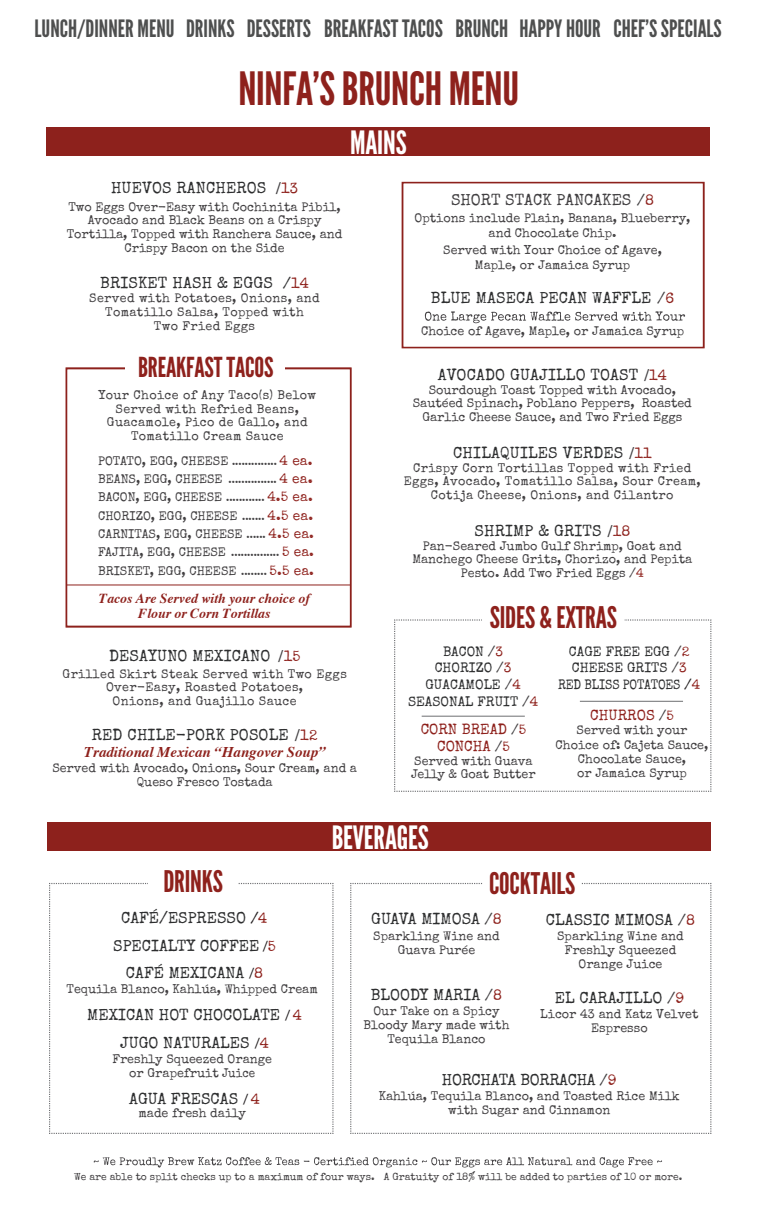
<style>
.page{position:relative;width:762px;height:1219px;background:#fff}
.page>*{position:absolute;margin:0;border:0;box-sizing:border-box;transform-origin:0 0}
.t1{font:45.83px "League Gothic";letter-spacing:-.005em;color:#8e211c}
.t2{font:32.1px "League Gothic";letter-spacing:-.005em;color:#fff}
.t3{font:29.78px "League Gothic";letter-spacing:-.005em;color:#8e211c}
.t4{font:27.45px "League Gothic";letter-spacing:-.005em;color:#8e211c}
.t5{font:23.85px "League Gothic";color:#4e4f4f}
.t6{font:16.05px/27.5px "Special Elite";color:#2d2e2f;text-align:center}
.t7{font:16.05px "Special Elite";color:#413f41}
.t8{font:16.05px "Special Elite";letter-spacing:-.02em;color:#2d2e2f}
.t9{font:italic 700 14.85px "Times";color:#8e211c}
.t10{font:14.85px/17.2px "Special Elite";color:#8e211c;text-align:center}
.t11{font:13.73px/16.6px "Special Elite";color:#2d2e2f;text-align:center}
.t12{font:italic 700 13.73px/14.9px "Times";color:#8e211c;text-align:center}
.t13{font:12.6px/13.7px "Special Elite";color:#413f41;text-align:center}
.t14{font:12.6px/13.7px "Special Elite";letter-spacing:.025em;color:#413f41;text-align:center}
.t15{font:10.27px "Special Elite";color:#413f41}
.s1{font-family:"League Gothic";font-size:14.85px;color:#413f41}
.s2{font-size:14.85px;color:#8e211c}
.s3{font-size:14.85px}
.s4{font-size:9.15px}
.s5{font-size:13.73px;color:#8e211c}
.s6{font-size:14.85px;color:#413f41}
.s7{color:#8e211c}
.s8{color:#413f41}
.s9{color:#211d1e}
.s10{font-size:13.73px;color:#413f41}
.s11{font-size:13.73px}
.s12{font-size:14.85px;color:#211d1e}
.s13{font-family:"Myriad Pro";font-size:14.85px;color:#211d1e}
</style>
<div class="page">
<svg style="left:49px;top:883px;width:285px;height:251px"></svg>
<svg style="left:350px;top:883px;width:361px;height:251px"></svg>
<svg style="left:394px;top:619px;width:317px;height:173px"></svg>
<div style="left:148px;top:860px;width:89px;height:45px;background:#fff"></div>
<div style="left:483px;top:866px;width:98px;height:35px;background:#fff"></div>
<div style="left:482px;top:590px;width:141px;height:37px;background:#fff"></div>
<div style="left:46px;top:127px;width:664px;height:29px;background:#8d211c"></div>
<svg style="left:94px;top:1157px;width:568px;height:10px"></svg>
<svg style="left:65px;top:367px;width:286px;height:260px"></svg>
<div style="left:125px;top:350px;width:159px;height:37px;background:#fff"></div>
<svg style="left:401px;top:182px;width:303px;height:166px"></svg>
<div style="left:48px;top:822px;width:662px;height:29px;background:#8d211c"></div>
<hr style="left:421px;top:715px;width:103px;height:1px;background:#6d6e71">
<hr style="left:579px;top:701px;width:103px;height:1px;background:#6d6e71">
<hr style="left:66px;top:584px;width:284px;height:1px;background:#8d211c">
<h3 class="t5" style="left:35px;top:14px;width:688px">LUNCH/DINNER MENU DRINKS DESSERTS BREAKFAST TACOS BRUNCH HAPPY HOUR CHEF’S SPECIALS</h3>
<h1 class="t1" style="left:238px;top:61px;width:282px">NINFA’S BRUNCH MENU</h1>
<h2 class="t2" style="left:350px;top:123px;width:58px">MAINS</h2>
<p class="t6" style="left:111px;top:174px;width:189px">HUEVOS RANCHEROS <span class="s1">/</span><span class="s2">13</span></p>
<p class="t13" style="left:67px;top:200px;width:277px">Two Eggs Over-Easy with Cochinita Pibil, Avocado and Black Beans on a Crispy Tortilla, Topped with Ranchera Sauce, and Crispy Bacon on the Side</p>
<p class="t6" style="left:100px;top:270px;width:210px">BRISKET HASH &amp; EGGS <span class="s3">/</span><span class="s2">14</span></p>
<p class="t14" style="left:89px;top:291px;width:232px">Served with Potatoes, Onions, and<br>Tomatillo Salsa, Topped with<br>Two Fried Eggs</p>
<h3 class="t4" style="left:138px;top:351px;width:137px">BREAKFAST TACOS</h3>
<p class="t14" style="left:98px;top:388px;width:219px">Your Choice of Any Taco(s) Below<br>Served with Refried Beans,<br>Guacamole, Pico de Gallo, and<br>Tomatillo Cream Sauce</p>
<p class="t13" style="left:98px;top:451px;width:217px;line-height:18.3px;text-align:justify">POTATO, EGG, CHEESE <span class="s4">..............</span> <span class="s5">4 ea.<br></span>BEANS, EGG, CHEESE <span class="s4">...............</span> <span class="s5">4 ea</span><span class="s2">.<br></span>BACON, EGG, CHEESE <span class="s4">............</span> <span class="s5">4.5 ea.<br></span>CHORIZO, EGG, CHEESE <span class="s4">.......</span> <span class="s5">4.5 ea.<br></span>CARNITAS, EGG, CHEESE <span class="s4">......</span> <span class="s5">4.5 ea.<br></span>FAJITA, EGG, CHEESE <span class="s4">...............</span> <span class="s5">5 ea.<br></span>BRISKET, EGG, CHEESE <span class="s4">........</span> <span class="s5">5.5 ea.</span></p>
<p class="t12" style="left:99px;top:589px;width:212px">Tacos Are Served with your choice of<br>Flour or Corn Tortillas</p>
<p class="t7" style="left:451px;top:189px;width:205px">SHORT STACK PANCAKES <span class="s3">/</span><span class="s2">8</span></p>
<p class="t13" style="left:414px;top:210px;width:277px;line-height:14.9px">Options include Plain, Banana, Blueberry, and Chocolate Chip.</p>
<p class="t13" style="left:443px;top:242px;width:220px;line-height:14.9px">Served with Your Choice of Agave,<br>Maple, or Jamaica Syrup</p>
<p class="t6" style="left:431px;top:284px;width:245px">BLUE MASECA PECAN WAFFLE <span class="s6">/</span><span class="s2">6</span></p>
<p class="t13" style="left:421px;top:324px;width:264px">Choice of Agave, Maple, or Jamaica Syrup</p>
<p class="t6" style="left:437px;top:361px;width:231px">AVOCADO GUAJILLO TOAST <span class="s1">/</span><span class="s2">14</span></p>
<p class="t13" style="left:413px;top:383px;width:280px">Sourdough Toast Topped with Avocado,<br>Sautéed Spinach, Poblano Peppers, Roasted<br>Garlic Cheese Sauce, and Two Fried Eggs</p>
<p class="t6" style="left:453px;top:439px;width:200px">CHILAQUILES VERDES <span class="s1">/</span><span class="s2">11</span></p>
<p class="t14" style="left:403px;top:461px;width:298px">Crispy Corn Tortillas Topped with Fried<br>Eggs, Avocado, Tomatillo Salsa, Sour Cream,<br>Cotija Cheese, Onions, and Cilantro</p>
<p class="t6" style="left:474px;top:517px;width:157px">SHRIMP &amp; GRITS <span class="s1">/</span><span class="s2">18</span></p>
<p class="t13" style="left:412px;top:538px;width:281px">Pan-Seared Jumbo Gulf Shrimp, Goat and<br>Manchego Cheese Grits, Chorizo, and Pepita<br>Pesto. Add Two Fried Eggs /<span class="s7">4</span></p>
<h3 class="t3" style="left:489px;top:599px;width:129px">SIDES &amp; EXTRAS</h3>
<p class="t6" style="left:109px;top:641px;width:193px">DESAYUNO MEXICANO <span class="s1">/</span><span class="s2">15</span></p>
<p class="t14" style="left:63px;top:667px;width:286px">Grilled Skirt Steak Served with Two Eggs<br>Over-Easy, Roasted Potatoes,<br>Onions, and Guajillo Sauce</p>
<p class="t6" style="left:92px;top:720px;width:227px">RED CHILE-PORK POSOLE <span class="s1">/</span><span class="s2">12</span></p>
<p class="t9" style="left:84px;top:738px;width:243px">Traditional Mexican “Hangover Soup”</p>
<p class="t13" style="left:52px;top:761px;width:306px">Served with Avocado, Onions, Sour Cream, and a<br>Queso Fresco Tostada</p>
<p class="t11" style="left:408px;top:643px;width:132px">BACON <span class="s8">/</span><span class="s7">3<br></span>CHORIZO <span class="s8">/</span><span class="s7">3<br></span>GUACAMOLE <span class="s8">/</span><span class="s7">4<br></span>SEASONAL FRUIT <span class="s8">/</span><span class="s7">4</span></p>
<p class="t11" style="left:558px;top:643px;width:144px">CAGE FREE EGG <span class="s8">/</span><span class="s7">2<br></span>CHEESE GRITS <span class="s8">/</span><span class="s7">3<br></span>RED BLISS POTATOES <span class="s9">/</span><span class="s7">4</span></p>
<p class="t10" style="left:420px;top:721px;width:107px">CORN BREAD <span class="s10">/</span><span class="s11">5<br></span>CONCHA <span class="s10">/</span><span class="s11">5</span></p>
<p class="t13" style="left:411px;top:755px;width:126px;line-height:12.6px;text-align:left">Served with Guava<br>Jelly &amp; Goat Butter</p>
<p class="t10" style="left:590px;top:707px;width:85px">CHURROS <span class="s10">/</span><span class="s11">5</span></p>
<p class="t13" style="left:555px;top:723px;width:154px;line-height:14.3px">Served with your<br>Choice of: Cajeta Sauce,<br>Chocolate Sauce,<br>or Jamaica Syrup</p>
<h2 class="t2" style="left:332px;top:818px;width:99px">BEVERAGES</h2>
<h3 class="t3" style="left:163px;top:863px;width:61px">DRINKS</h3>
<h3 class="t3" style="left:489px;top:866px;width:88px">COCKTAILS</h3>
<p class="t6" style="left:113px;top:904px;width:164px">CAFÉ/ESPRESSO <span class="s12">/</span><span class="s2">4<br></span>SPECIALTY COFFEE <span class="s13">/</span><span class="s2">5<br></span>CAFÉ MEXICANA <span class="s13">/</span><span class="s2">8</span></p>
<p class="t13" style="left:67px;top:982px;width:252px">Tequila Blanco, Kahlúa, Whipped Cream</p>
<p class="t6" style="left:87px;top:1001px;width:216px">MEXICAN HOT CHOCOLATE <span class="s13">/</span> <span class="s2">4<br></span>JUGO NATURALES <span class="s13">/</span><span class="s2">4</span></p>
<p class="t13" style="left:112px;top:1052px;width:161px">Freshly Squeezed Orange or Grapefruit Juice</p>
<p class="t6" style="left:129px;top:1085px;width:132px">AGUA FRESCAS <span class="s13">/</span> <span class="s2">4</span></p>
<p class="t13" style="left:138px;top:1105px;width:109px">made fresh daily</p>
<p class="t6" style="left:371px;top:905px;width:132px">GUAVA MIMOSA <span class="s6">/</span><span class="s2">8</span></p>
<p class="t13" style="left:373px;top:929px;width:128px">Sparkling Wine and<br>Guava Purée</p>
<p class="t6" style="left:371px;top:981px;width:133px">BLOODY MARIA <span class="s6">/</span><span class="s2">8</span></p>
<p class="t13" style="left:363px;top:1004px;width:147px">Our Take on a Spicy<br>Bloody Mary made with<br>Tequila Blanco</p>
<p class="t6" style="left:546px;top:906px;width:150px">CLASSIC MIMOSA <span class="s6">/</span><span class="s2">8</span></p>
<p class="t13" style="left:557px;top:929px;width:128px">Sparkling Wine and<br>Freshly Squeezed<br>Orange Juice</p>
<p class="t6" style="left:554px;top:984px;width:131px">EL CARAJILLO <span class="s6">/</span><span class="s2">9</span></p>
<p class="t13" style="left:540px;top:1007px;width:160px">Licor 43 and Katz Velvet<br>Espresso</p>
<p class="t8" style="left:442px;top:1069px;width:176px">HORCHATA BORRACHA <span class="s6">/</span><span class="s2">9</span></p>
<p class="t13" style="left:378px;top:1089px;width:302px">Kahlúa, Tequila Blanco, and Toasted Rice Milk with Sugar and Cinnamon</p>
<p class="t15" style="left:74px;top:1169px;width:609px">We are able to split checks up to a maximum of four ways. A Gratuity of 18% will be added to parties of 10 or more.</p>
</div>
